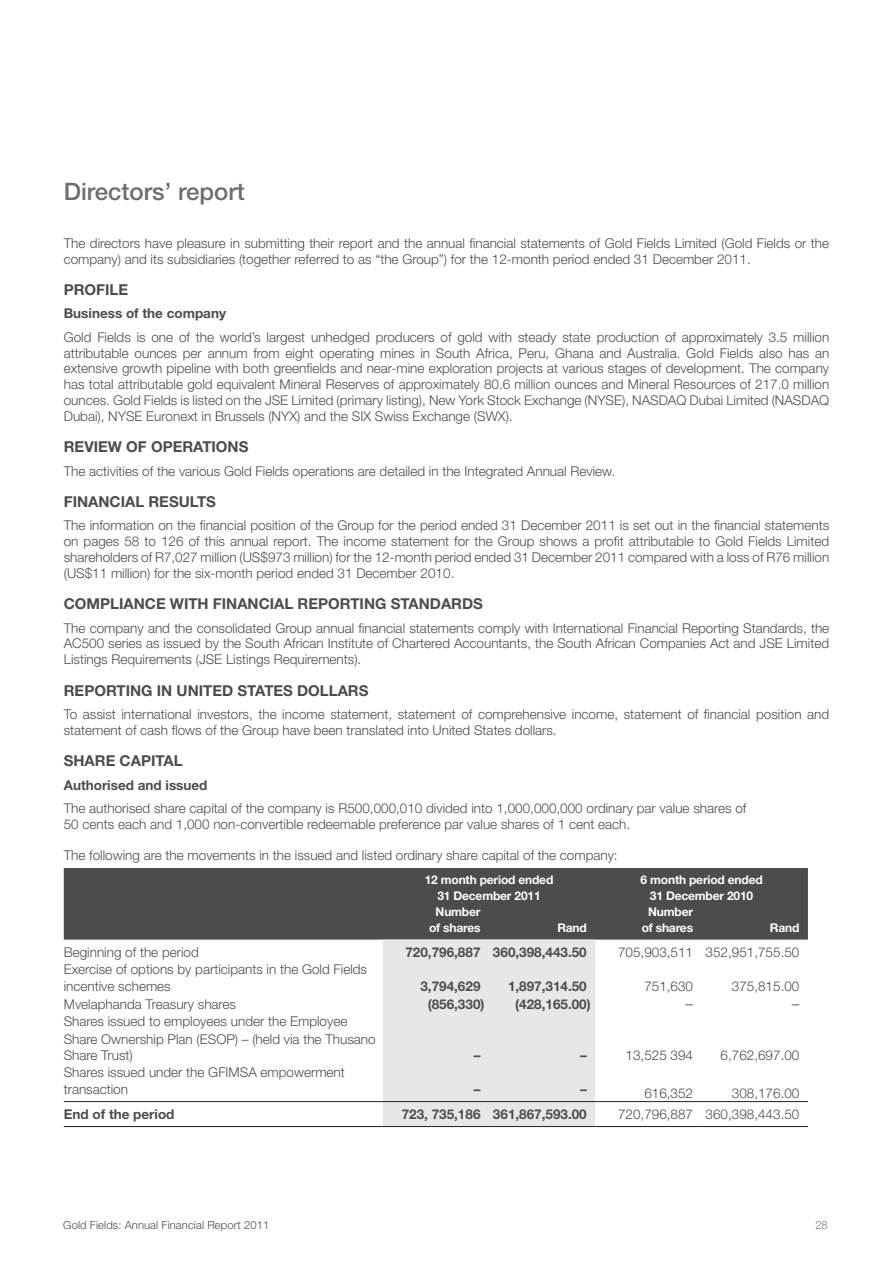
<style>
.page{position:relative;width:893px;height:1263px;background:#fff}
.page>*{position:absolute;margin:0;border:0;box-sizing:border-box;transform-origin:0 0}
.t1{font:500 24px "Helvetica Neue LT Std";color:#6c6d70}
.t2{font:700 15px "Helvetica Neue LT Std";color:#4b4c4d}
.t3{font:300 15px "Helvetica Neue LT Std";color:#4b4c4d}
.t4{font:300 13.5px/15.8px "Helvetica Neue LT Std";color:#4b4c4d}
.t5{font:700 13.5px "Helvetica Neue LT Std";color:#4b4c4d}
.t6{font:700 12px/15.8px "Helvetica Neue LT Std";letter-spacing:-.015em;color:#fff;text-align:center}
.t7{font:300 11.25px "Helvetica Neue LT Std";letter-spacing:.005em;color:#4b4c4d}
.t8{font:300 11.25px "Helvetica Neue LT Std";color:#76787b}
.s1{font-weight:700}
</style>
<div class="page">
<div style="left:64px;top:868px;width:744px;height:71px;background:#4b4c4d"></div>
<div style="left:383px;top:939px;width:212px;height:187px;background:#e6e7e9"></div>
<hr style="left:64px;top:1126px;width:319px;height:1px;background:#231f20">
<hr style="left:383px;top:1126px;width:106px;height:1px;background:#231f20">
<hr style="left:489px;top:1126px;width:106px;height:1px;background:#231f20">
<hr style="left:595px;top:1126px;width:107px;height:1px;background:#231f20">
<hr style="left:702px;top:1126px;width:106px;height:1px;background:#231f20">
<hr style="left:595px;top:1101px;width:107px;height:1px;background:#231f20">
<hr style="left:702px;top:1101px;width:106px;height:1px;background:#231f20">
<hr style="left:64px;top:1101px;width:319px;height:1px;background:#231f20">
<hr style="left:383px;top:1101px;width:106px;height:1px;background:#231f20">
<hr style="left:489px;top:1101px;width:106px;height:1px;background:#231f20">
<p class="t1" style="left:64px;top:177px;width:182px">Directors’ report</p>
<p class="t4" style="left:64px;top:235px;width:767px">The directors have pleasure in submitting their report and the annual financial statements of Gold Fields Limited (Gold Fields or the company) and its subsidiaries (together referred to as “the Group”) for the 12-month period ended 31 December 2011.</p>
<p class="t2" style="left:64px;top:280px;width:64px">PROFILE</p>
<p class="t4" style="left:64px;top:302px;width:767px;line-height:23.4px"><span class="s1">Business of the company<br></span>Gold Fields is one of the world’s largest unhedged producers of gold with steady state production of approximately 3.5 million</p>
<p class="t4" style="left:64px;top:345px;width:767px;text-align:justify">attributable ounces per annum from eight operating mines in South Africa, Peru, Ghana and Australia. Gold Fields also has an extensive growth pipeline with both greenfields and near-mine exploration projects at various stages of development. The company has total attributable gold equivalent Mineral Reserves of approximately 80.6 million ounces and Mineral Resources of 217.0 million ounces. Gold Fields is listed on the JSE Limited (primary listing), New York Stock Exchange (NYSE), NASDAQ Dubai Limited (NASDAQ Dubai), NYSE Euronext in Brussels (NYX) and the SIX Swiss Exchange (SWX).</p>
<p class="t2" style="left:64px;top:437px;width:186px">REVIEW OF OPERATIO NS</p>
<p class="t4" style="left:64px;top:463px;width:553px">The activities of the various Gold Fields operations are detailed in the Integrated Annual Review.</p>
<p class="t2" style="left:64px;top:492px;width:154px">FINANCIAL RESULTS</p>
<p class="t4" style="left:64px;top:517px;width:767px;text-align:justify">The information on the financial position of the Group for the period ended 31 December 2011 is set out in the financial statements on pages 58 to 126 of this annual report. The income statement for the Group shows a profit attributable to Gold Fields Limited shareholders of R7,027 million (US$973 million) for the 12-month period ended 31 December 2011 compared with a loss of R76 million (US$11 million) for the six-month period ended 31 December 2010.</p>
<p class="t2" style="left:64px;top:594px;width:274px">COMPLIANCE WITH FINANCIAL REPORTI</p>
<p class="t2" style="left:364px;top:594px;width:120px">NG STANDARDS</p>
<p class="t4" style="left:64px;top:620px;width:767px;text-align:justify">The company and the consolidated Group annual financial statements comply with International Financial Reporting Standards, the AC500 series as issued by the South African Institute of Chartered Accountants, the South African Companies Act and JSE Limited Listings Requirements (JSE Listings Requirements).</p>
<p class="t2" style="left:64px;top:681px;width:41px">REPORTI</p>
<p class="t2" style="left:130px;top:681px;width:78px">NG IN UNITED</p>
<p class="t2" style="left:237px;top:681px;width:133px">STATES DO LLARS</p>
<p class="t4" style="left:64px;top:706px;width:767px">To assist international investors, the income statement, statement of comprehensive income, statement of financial position and statement of cash flows of the Group have been translated into United States dollars.</p>
<p class="t2" style="left:64px;top:752px;width:120px">SHARE CAPITAL</p>
<p class="t4" style="left:64px;top:773px;width:684px;line-height:23.4px"><span class="s1">Authorised and issued<br></span>The authorised share capital of the company is R500,000,010 divided into 1,000,000,000 ordinary par value shares of</p>
<p class="t4" style="left:64px;top:816px;width:568px">50 cents each and 1,000 non-convertible redeemable preference par value shares of 1 cent each.</p>
<p class="t4" style="left:64px;top:847px;width:555px">The following are the movements in the issued and listed ordinary share capital of the company:</p>
<p class="t6" style="left:425px;top:872px;width:130px">12 month period ended<br>31 December 2011</p>
<p class="t6" style="left:641px;top:872px;width:124px">6 month period ended<br>31 December 2010</p>
<p class="t6" style="left:429px;top:904px;width:53px">Number of shares</p>
<p class="t6" style="left:642px;top:904px;width:53px">Number of shares</p>
<p class="t6" style="left:557px;top:919px;width:31px">Rand</p>
<p class="t6" style="left:770px;top:919px;width:31px">Rand</p>
<p class="t4" style="left:64px;top:944px;width:137px">Beginning of the period</p>
<p class="t5" style="left:405px;top:944px;width:183px">720,796,887 360,398,443.50</p>
<p class="t4" style="left:618px;top:944px;width:183px">705,903,511 352,951,755.50</p>
<p class="t4" style="left:64px;top:961px;width:305px;line-height:16.5px">Exercise of options by participants in the Gold Fields incentive schemes</p>
<p class="t5" style="left:420px;top:977px;width:62px">3,794,629</p>
<p class="t5" style="left:508px;top:977px;width:80px">1,897,314.50</p>
<p class="t4" style="left:644px;top:978px;width:50px">751,630</p>
<p class="t4" style="left:732px;top:978px;width:69px">375,815.00</p>
<p class="t4" style="left:64px;top:996px;width:174px">Mvelaphanda Treasury shares</p>
<p class="t5" style="left:428px;top:996px;width:58px">(856,330)</p>
<p class="t5" style="left:515px;top:996px;width:77px">(428,165.00)</p>
<p class="t3" style="left:686px;top:994px;width:9px">–</p>
<p class="t3" style="left:792px;top:994px;width:9px">–</p>
<p class="t4" style="left:64px;top:1013px;width:313px;line-height:17px">Shares issued to employees under the Employee<br>Share Ownership Plan (ESOP) – (held via the Thusano<br>Share Trust)</p>
<p class="t5" style="left:474px;top:1047px;width:8px">–</p>
<p class="t5" style="left:580px;top:1047px;width:8px">–</p>
<p class="t4" style="left:626px;top:1047px;width:69px">13,525 394</p>
<p class="t4" style="left:721px;top:1047px;width:80px">6,762,697.00</p>
<p class="t4" style="left:64px;top:1064px;width:283px;line-height:16.5px">Shares issued under the GFIMSA empowerment transaction</p>
<p class="t5" style="left:474px;top:1081px;width:8px">–</p>
<p class="t5" style="left:580px;top:1081px;width:8px">–</p>
<p class="t4" style="left:644px;top:1085px;width:50px">616,352</p>
<p class="t4" style="left:732px;top:1085px;width:69px">308,176.00</p>
<p class="t5" style="left:64px;top:1106px;width:112px">End of the period</p>
<p class="t5" style="left:402px;top:1106px;width:187px">723, 735,186 361,867,593.00</p>
<p class="t4" style="left:618px;top:1106px;width:183px">720,796,887 360,398,443.50</p>
<p class="t7" style="left:63px;top:1217px;width:207px">Gold Fields: Annual Financial Report 2011</p>
<p class="t8" style="left:815px;top:1217px;width:14px">28</p>
</div>
